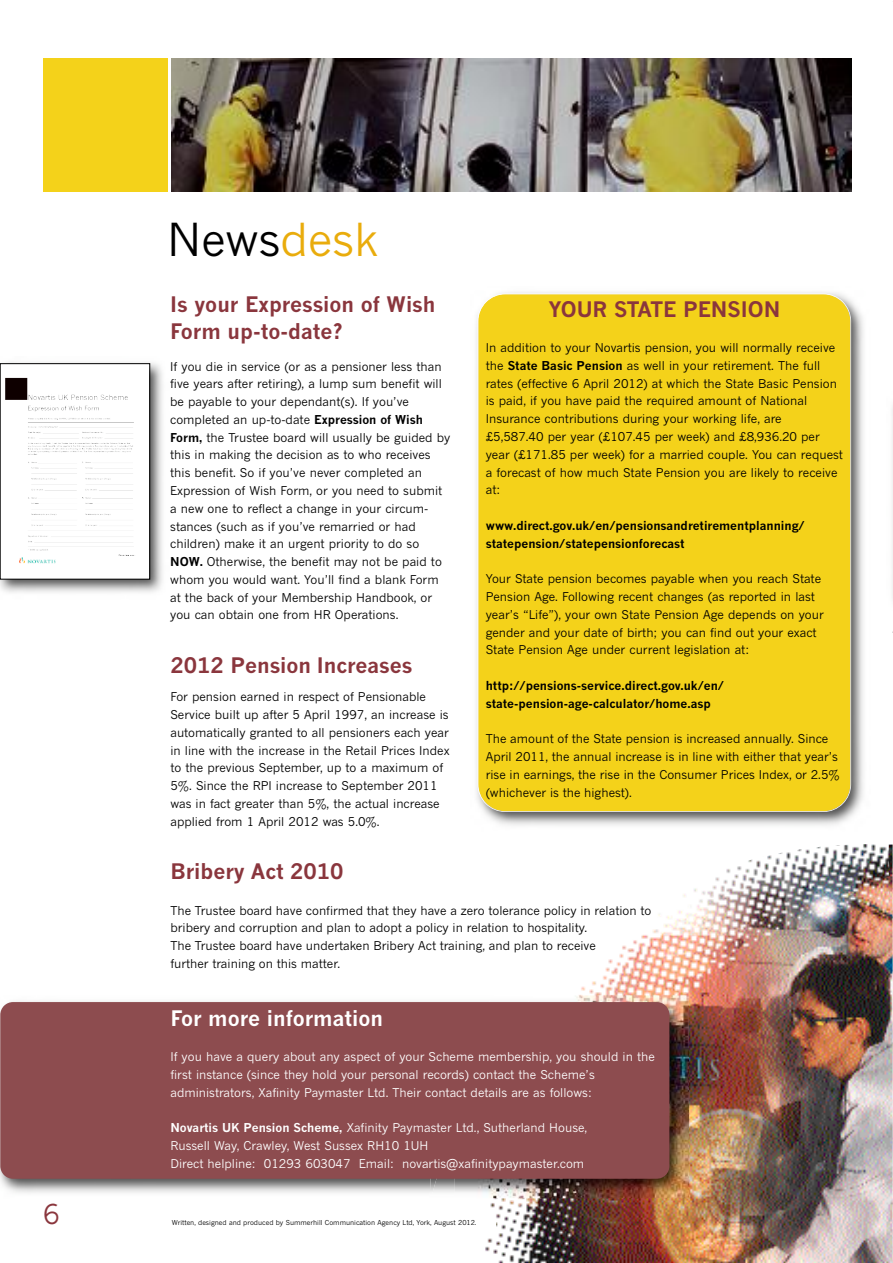
<style>
.page{position:relative;width:893px;height:1263px;background:#fff}
.page>*{position:absolute;margin:0;border:0;box-sizing:border-box;transform-origin:0 0}
.t1{font:45px "News Gothic";color:#000}
.t2{font:27px "News Gothic";color:#8a363d}
.t3{font:700 21px/27px "News Gothic";color:#8a363d}
.t4{font:700 21px "News Gothic";color:#fff}
.t5{font:12px/17.7px "News Gothic";color:#000}
.t6{font:12px/17.9px "News Gothic";color:#fff}
.t7{font:700 12px/17.9px "News Gothic";color:#000}
.t8{font:6.75px "News Gothic";color:#000}
.s1{color:#e9ac0c}
.s2{font-weight:700}
</style>
<div class="page">
<img style="left:485px;top:844px;width:405px;height:419px">
<img style="left:0;top:362px;width:163px;height:231px">
<div style="left:1px;top:364px;width:148px;height:215px;background:#fff"></div>
<div style="left:0;top:363px;width:150px;height:216px;border:1px solid #000"></div>
<img style="left:1px;top:365px;width:134px;height:208px">
<img style="left:171px;top:58px;width:680px;height:134px">
<div style="left:43px;top:58px;width:125px;height:134px;background:#f4d21a"></div>
<img style="left:476px;top:292px;width:388px;height:534px">
<div style="left:477px;top:293px;width:374px;height:519px;background:#f4d21a"></div>
<div style="left:170px;top:1218px;width:326px;height:19px;background:#fff"></div>
<img style="left:0;top:1001px;width:430px;height:192px">
<img style="left:533px;top:995px;width:156px;height:203px">
<img style="left:430px;top:995px;width:103px;height:203px">
<div style="left:0;top:1002px;width:669px;height:177px;background:#8d4c4f"></div>
<h2 class="t2" style="left:43px;top:1198px;width:18px">6</h2>
<h1 class="t1" style="left:167px;top:212px;width:212px">News<span class="s1">desk</span></h1>
<h3 class="t3" style="left:170px;top:290px;width:267px">Is your Expression of Wish<br>Form up-to-date?</h3>
<p class="t5" style="left:170px;top:357px;width:282px">If you die in service (or as a pensioner less than five years after retiring), a lump sum benefit will be payable to your dependant(s). If you’ve completed an up-to-date <span class="s2">Expression of Wish Form,</span> the Trustee board will usually be guided by this in making the decision as to who receives this benefit. So if you’ve never completed an Expression of Wish Form, or you need to submit a new one to reflect a change in your circum&shy;stances (such as if you’ve remarried or had children) make it an urgent priority to do so <span class="s2">NOW.</span> Otherwise, the benefit may not be paid to whom you would want. You’ll find a blank Form at the back of your Membership Handbook, or you can obtain one from HR Operations.</p>
<h3 class="t3" style="left:549px;top:295px;width:233px">YOUR STATE PENSION</h3>
<p class="t5" style="left:486px;top:339px;width:359px">In addition to your Novartis pension, you will normally receive the <span class="s2">State Basic Pension</span> as well in your retirement. The full rates (effective 6 April 2012) at which the State Basic Pension is paid, if you have paid the required amount of National Insurance contributions during your working life, are<br>£5,587.40 per year (£107.45 per week) and £8,936.20 per year (£171.85 per week) for a married couple. You can request a forecast of how much State Pension you are likely to receive at:</p>
<p class="t7" style="left:486px;top:516px;width:320px">www.direct.gov.uk/en/pensionsandretirementplanning/ statepension/statepensionforecast</p>
<p class="t5" style="left:486px;top:570px;width:339px">Your State pension becomes payable when you reach State Pension Age. Following recent changes (as reported in last year’s “Life”), your own State Pension Age depends on your gender and your date of birth; you can find out your exact State Pension Age under current legislation at:</p>
<p class="t7" style="left:486px;top:676px;width:240px">http://pensions-service.direct.gov.uk/en/ state-pension-age-calculator/home.asp</p>
<p class="t5" style="left:486px;top:730px;width:355px">The amount of the State pension is increased annually. Since April 2011, the annual increase is in line with either that year’s rise in earnings, the rise in the Consumer Prices Index, or 2.5% (whichever is the highest).</p>
<h3 class="t3" style="left:170px;top:651px;width:243px">2012 Pension Increases</h3>
<p class="t5" style="left:170px;top:688px;width:281px">For pension earned in respect of Pensionable Service built up after 5 April 1997, an increase is automatically granted to all pensioners each year in line with the increase in the Retail Prices Index to the previous September, up to a maximum of 5%. Since the RPI increase to September 2011 was in fact greater than 5%, the actual increase applied from 1 April 2012 was 5.0%.</p>
<h3 class="t3" style="left:170px;top:858px;width:175px">Bribery Act 2010</h3>
<p class="t5" style="left:170px;top:901px;width:482px">The Trustee board have confirmed that they have a zero tolerance policy in relation to bribery and corruption and plan to adopt a policy in relation to hospitality.<br>The Trustee board have undertaken Bribery Act training, and plan to receive<br>further training on this matter.</p>
<h3 class="t4" style="left:170px;top:1005px;width:214px">For more information</h3>
<p class="t6" style="left:170px;top:1048px;width:486px">If you have a query about any aspect of your Scheme membership, you should in the first instance (since they hold your personal records) contact the Scheme’s administrators, Xafinity Paymaster Ltd. Their contact details are as follows:</p>
<p class="t6" style="left:170px;top:1119px;width:418px"><span class="s2">Novartis UK Pension Scheme,</span> Xafinity Paymaster Ltd., Sutherland House,<br>Russell Way, Crawley, West Sussex RH10 1UH<br>Direct helpline: 01293 603047 Email: novartis@xafinitypaymaster.com</p>
<p class="t8" style="left:172px;top:1218px;width:306px">Written, designed and produced by Summerhill Communication Agency Ltd, York, August 2012.</p>
</div>
